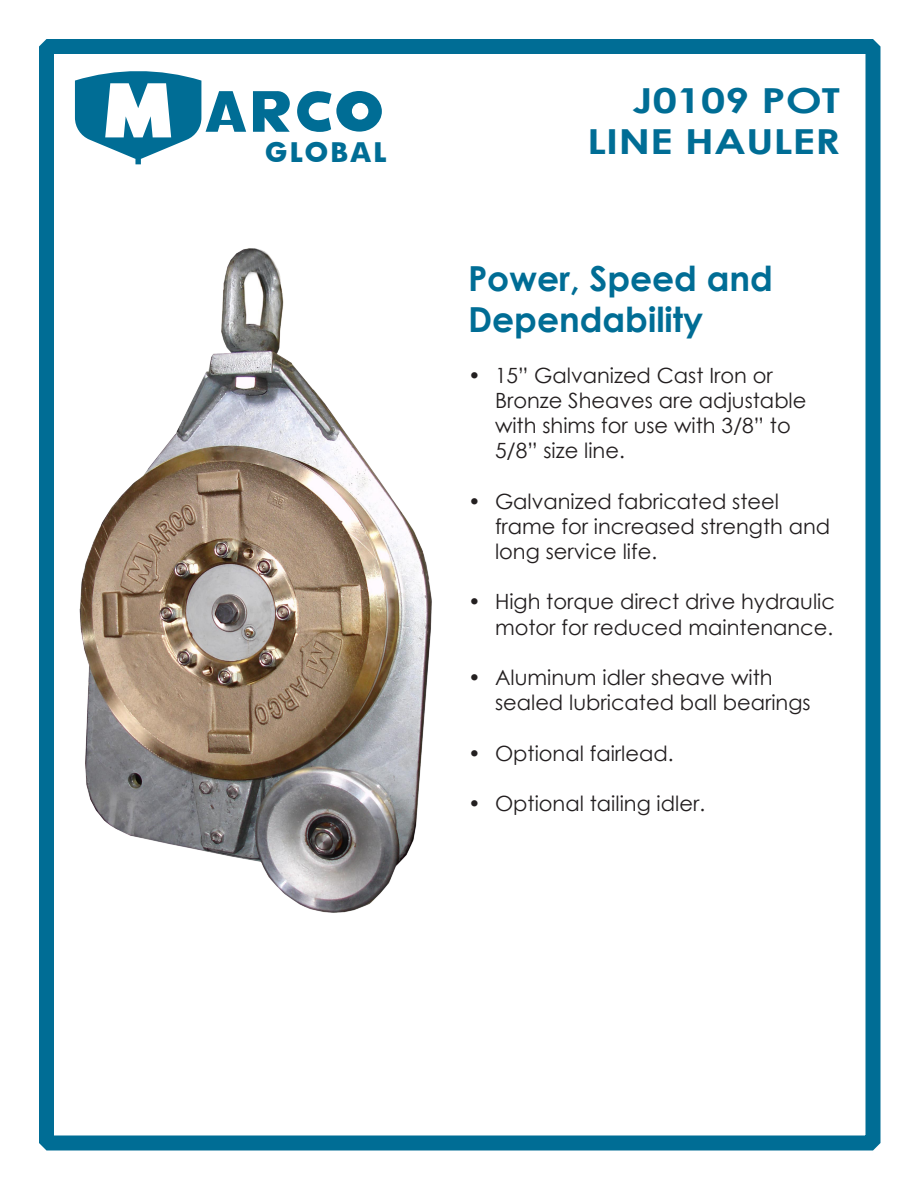
<style>
.page{position:relative;width:918px;height:1188px;background:#fff}
.page>*{position:absolute;margin:0;border:0;box-sizing:border-box;transform-origin:0 0}
.t1{font:700 34.5px/41.4px "Century Gothic";color:#006d95}
.t2{font:700 34.5px "Century Gothic";color:#006d95;scale:1.25 1}
.t3{font:700 26.4px "Futura";letter-spacing:.09em;color:#006d95}
.t4{font:21px/25.2px "Century Gothic";color:#231f20}
</style>
<div class="page">
<div style="left:39px;top:39px;width:841px;height:1111px;border:15px solid #006d95"></div>
<svg style="left:297px;top:91px;width:85px;height:41px"></svg>
<svg style="left:253px;top:91px;width:37px;height:41px"></svg>
<svg style="left:75px;top:71px;width:171px;height:93px"></svg>
<img style="left:79px;top:248px;width:353px;height:665px">
<p class="t3" style="left:265px;top:133px;width:123px">GLOBAL</p>
<p class="t2" style="left:632px;top:75px;width:168px">J0109 POT</p>
<p class="t2" style="left:587px;top:115px;width:204px">LINE HAULER</p>
<p class="t1" style="left:468px;top:256px;width:306px">Power, Speed and<br>Dependability</p>
<p class="t4" style="left:495px;top:362px;width:313px;text-indent:-27px">• 15” Galvanized Cast Iron or<br>Bronze Sheaves are adjustable with shims for use with 3/8” to<br>5/8” size line.</p>
<p class="t4" style="left:495px;top:488px;width:337px;text-indent:-27px">• Galvanized fabricated steel frame for increased strength and long service life.</p>
<p class="t4" style="left:468px;top:589px;width:369px;text-align:right">• High torque direct drive hydraulic motor for reduced maintenance.</p>
<p class="t4" style="left:495px;top:664px;width:317px;text-indent:-27px">• Aluminum idler sheave with sealed lubricated ball bearings</p>
<p class="t4" style="left:468px;top:740px;width:207px">• Optional fairlead.</p>
<p class="t4" style="left:468px;top:790px;width:239px">• Optional tailing idler.</p>
</div>
